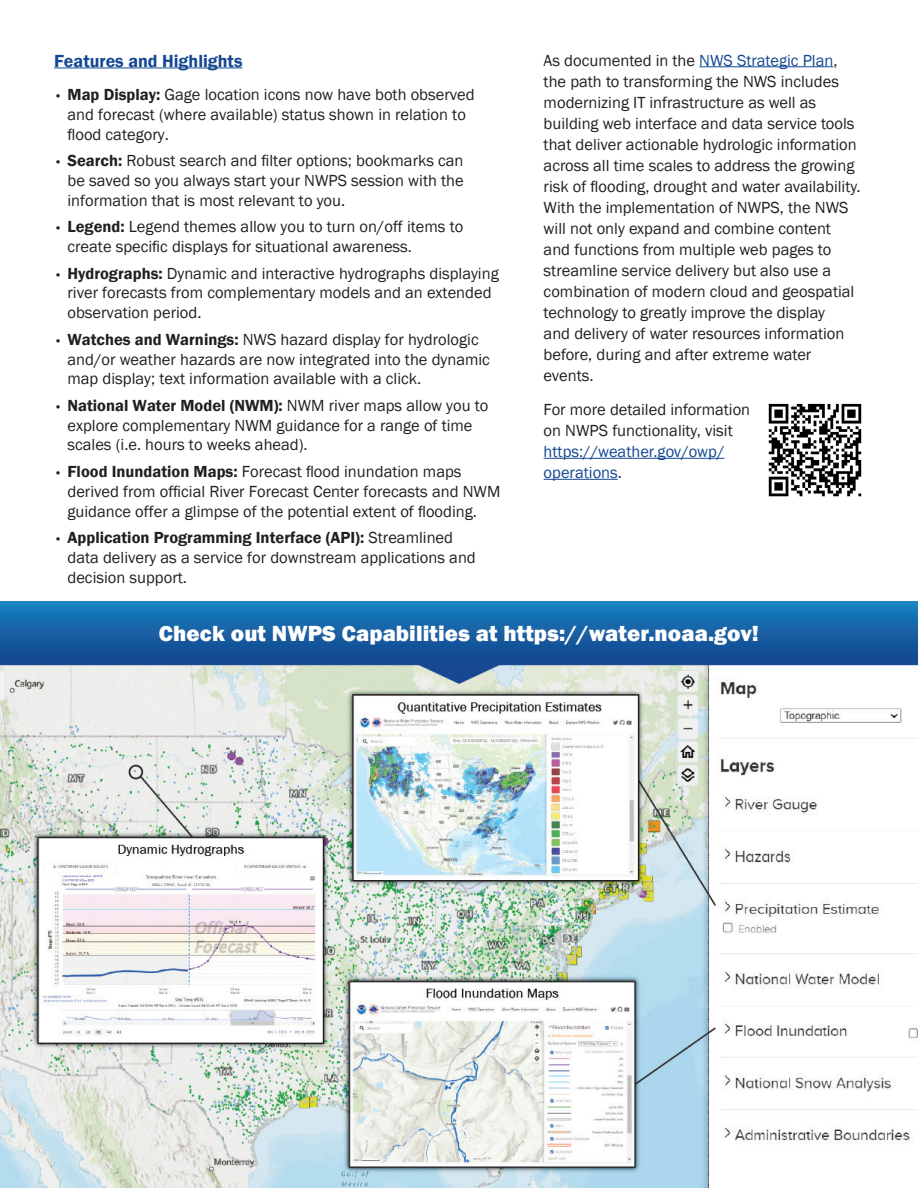
<style>
.page{position:relative;width:918px;height:1188px;background:#fff}
.page>*{position:absolute;margin:0;border:0;box-sizing:border-box;transform-origin:0 0}
.t1{font:800 22.5px "Franklin Gothic";letter-spacing:.005em;color:#fff}
.t2{font:600 18px "Franklin Gothic";color:#154892}
.t3{font:16.5px/21px "Franklin Gothic";color:#231f20}
.s1{font-size:12px}
.s2{font-weight:600}
.s3{color:#154892}
</style>
<div class="page">
<hr style="left:699px;top:66px;width:134px;height:1px;background:#154892">
<hr style="left:544px;top:458px;width:181px;height:1px;background:#154892">
<hr style="left:544px;top:479px;width:74px;height:1px;background:#154892">
<hr style="left:54px;top:68px;width:188px;height:1px;background:#154892">
<img style="left:0;top:602px;width:918px;height:586px">
<img style="left:768px;top:403px;width:94px;height:94px">
<p class="t2" style="left:54px;top:50px;width:190px">Features and Highlights</p>
<p class="t3" style="left:68px;top:85px;width:409px;line-height:19.8px;text-indent:-14px"><span class="s1">•</span> <span class="s2">Map Display:</span> Gage location icons now have both observed and forecast (where available) status shown in relation to flood category.</p>
<p class="t3" style="left:68px;top:151px;width:398px;line-height:19.8px;text-align:justify;text-indent:-14px"><span class="s1">•</span> <span class="s2">Search:</span> Robust search and filter options; bookmarks can be saved so you always start your NWPS session with the information that is most relevant to you.</p>
<p class="t3" style="left:68px;top:217px;width:397px;line-height:19.8px;text-indent:-14px"><span class="s1">•</span> <span class="s2">Legend:</span> Legend themes allow you to turn on/off items to create specific displays for situational awareness.</p>
<p class="t3" style="left:68px;top:264px;width:433px;line-height:19.8px;text-indent:-14px"><span class="s1">•</span> <span class="s2">Hydrographs:</span> Dynamic and interactive hydrographs displaying river forecasts from complementary models and an extended observation period.</p>
<p class="t3" style="left:68px;top:330px;width:424px;line-height:19.8px;text-indent:-14px"><span class="s1">•</span> <span class="s2">Watches and Warnings:</span> NWS hazard display for hydrologic and/or weather hazards are now integrated into the dynamic map display; text information available with a click.</p>
<p class="t3" style="left:68px;top:396px;width:422px;line-height:19.8px;text-indent:-14px"><span class="s1">•</span> <span class="s2">National Water Model (NWM):</span> NWM river maps allow you to explore complementary NWM guidance for a range of time scales (i.e. hours to weeks ahead).</p>
<p class="t3" style="left:68px;top:462px;width:434px;line-height:19.8px;text-indent:-14px"><span class="s1">•</span> <span class="s2">Flood Inundation Maps:</span> Forecast flood inundation maps derived from official River Forecast Center forecasts and NWM guidance offer a glimpse of the potential extent of flooding.</p>
<p class="t3" style="left:68px;top:528px;width:410px;line-height:19.8px;text-indent:-14px"><span class="s1">•</span> <span class="s2">Application Programming Interface (API):</span> Streamlined data delivery as a service for downstream applications and decision support.</p>
<p class="t1" style="left:159px;top:619px;width:601px">Check out NWPS Capabilities at https://water.noaa.gov!</p>
<p class="t3" style="left:544px;top:50px;width:319px">As documented in the <span class="s3">NWS Strategic Plan</span>, the path to transforming the NWS includes modernizing IT infrastructure as well as building web interface and data service tools that deliver actionable hydrologic information across all time scales to address the growing risk of flooding, drought and water availability.<br>With the implementation of NWPS, the NWS will not only expand and combine content and functions from multiple web pages to streamline service delivery but also use a combination of modern cloud and geospatial technology to greatly improve the display<br>and delivery of water resources information before, during and after extreme water events.</p>
<p class="t3" style="left:544px;top:399px;width:208px">For more detailed information on NWPS functionality, visit <span class="s3">https://weather.gov/owp/ operations</span>.</p>
</div>
